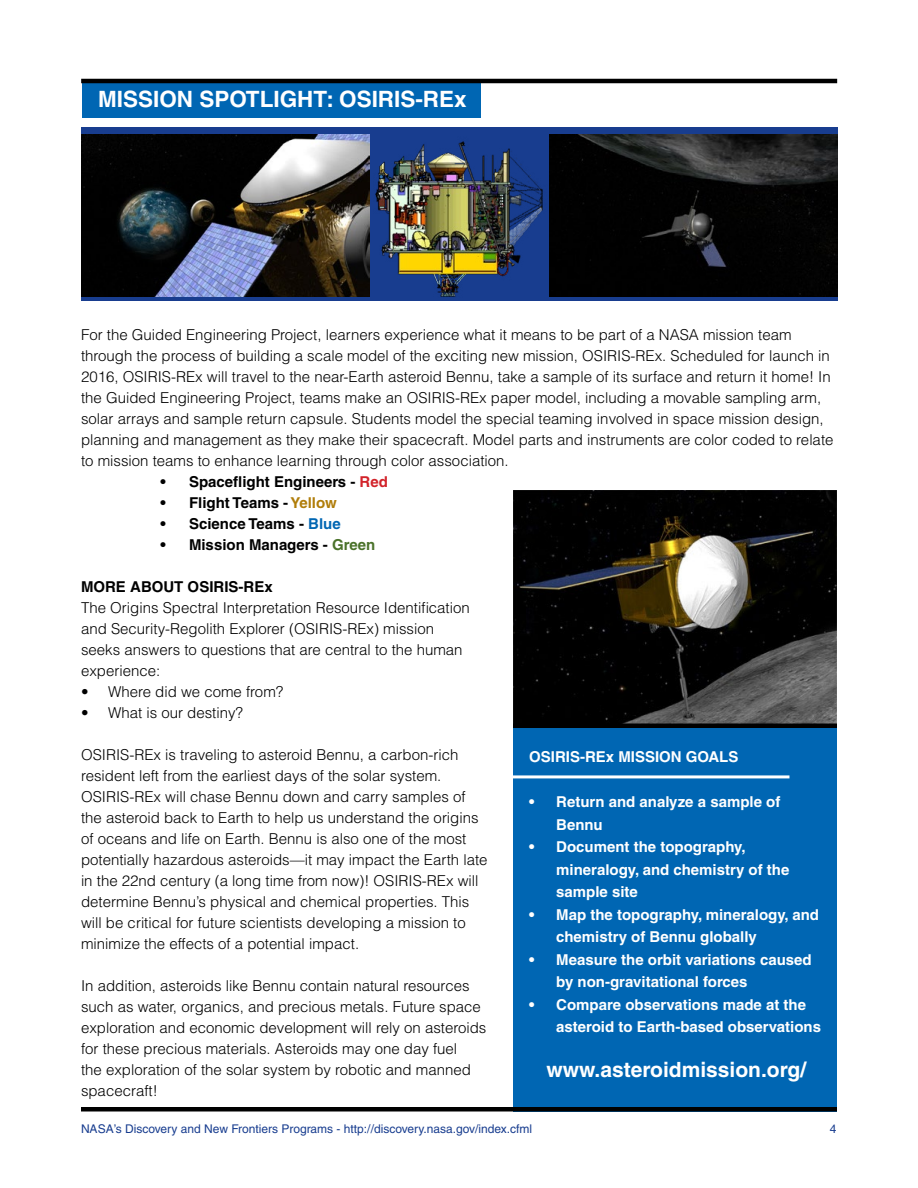
<style>
.page{position:relative;width:918px;height:1188px;background:#fff}
.page>*{position:absolute;margin:0;border:0;box-sizing:border-box;transform-origin:0 0}
.t1{font:700 22.5px "Helvetica";color:#fff}
.t2{font:700 21px "Helvetica";color:#fff}
.t3{font:300 15px/21px "Helvetica";color:#000}
.t4{font:700 15px/22.5px "Helvetica";color:#fff}
.t5{font:700 15px "Helvetica";color:#000}
.t6{font:12px "Helvetica";color:#183d8f}
.s1{color:#d2232a}
.s2{color:#b07d0a}
.s3{color:#0066b3}
.s4{color:#4a722a}
</style>
<div class="page">
<div style="left:81px;top:127px;width:756px;height:174px;background:#183d8f"></div>
<img style="left:513px;top:491px;width:324px;height:233px">
<div style="left:513px;top:726px;width:324px;height:386px;background:#0066b3"></div>
<hr style="left:513px;top:724px;width:324px;height:4px;background:#000">
<div style="left:82px;top:81px;width:399px;height:37px;background:#0066b3"></div>
<hr style="left:81px;top:79px;width:756px;height:4px;background:#000">
<hr style="left:502px;top:775px;width:287px;height:3px;background:#fff">
<div style="left:81px;top:1107px;width:756px;height:5px;background:#000"></div>
<img style="left:81px;top:135px;width:288px;height:162px">
<img style="left:550px;top:135px;width:287px;height:162px">
<img style="left:375px;top:141px;width:168px;height:156px">
<h1 class="t1" style="left:98px;top:85px;width:370px">MISSION SPOTLIGHT: OSIRIS-REx</h1>
<p class="t3" style="left:81px;top:324px;width:754px">For the Guided Engineering Project, learners experience what it means to be part of a NASA mission team through the process of building a scale model of the exciting new mission, OSIRIS-REx. Scheduled for launch in 2016, OSIRIS-REx will travel to the near-Earth asteroid Bennu, take a sample of its surface and return it home! In the Guided Engineering Project, teams make an OSIRIS-REx paper model, including a movable sampling arm, solar arrays and sample return capsule. Students model the special teaming involved in space mission design, planning and management as they make their spacecraft. Model parts and instruments are color coded to relate to mission teams to enhance learning through color association.</p>
<p class="t5" style="left:160px;top:473px;width:229px">• Spaceflight Engineers - <span class="s1">Red</span></p>
<p class="t5" style="left:160px;top:494px;width:178px">• Flight Teams - <span class="s2">Yellow</span></p>
<p class="t5" style="left:160px;top:515px;width:182px">• Science Teams - <span class="s3">Blue</span></p>
<p class="t5" style="left:161px;top:536px;width:216px">• Mission Managers - <span class="s4">Green</span></p>
<p class="t5" style="left:81px;top:578px;width:193px">MORE ABOUT OSIRIS-REx</p>
<p class="t3" style="left:81px;top:597px;width:390px">The Origins Spectral Interpretation Resource Identification and Security-Regolith Explorer (OSIRIS-REx) mission seeks answers to questions that are central to the human experience:</p>
<p class="t3" style="left:81px;top:681px;width:204px">• Where did we come from?</p>
<p class="t3" style="left:81px;top:702px;width:164px">• What is our destiny?</p>
<p class="t3" style="left:81px;top:744px;width:408px">OSIRIS-REx is traveling to asteroid Bennu, a carbon-rich resident left from the earliest days of the solar system.<br>OSIRIS-REx will chase Bennu down and carry samples of the asteroid back to Earth to help us understand the origins of oceans and life on Earth. Bennu is also one of the most potentially hazardous asteroids—it may impact the Earth late in the 22nd century (a long time from now)! OSIRIS-REx will determine Bennu’s physical and chemical properties. This will be critical for future scientists developing a mission to minimize the effects of a potential impact.</p>
<p class="t3" style="left:81px;top:975px;width:407px">In addition, asteroids like Bennu contain natural resources such as water, organics, and precious metals. Future space exploration and economic development will rely on asteroids for these precious materials. Asteroids may one day fuel<br>the exploration of the solar system by robotic and manned spacecraft!</p>
<p class="t4" style="left:529px;top:745px;width:211px">OSIRIS-REx MISSION GOALS</p>
<p class="t4" style="left:556px;top:790px;width:226px;text-indent:-27px">• Return and analyze a sample of<br>Bennu</p>
<p class="t4" style="left:556px;top:835px;width:235px;text-indent:-27px">• Document the topography, mineralogy, and chemistry of the sample site</p>
<p class="t4" style="left:556px;top:903px;width:264px;text-indent:-27px">• Map the topography, mineralogy, and chemistry of Bennu globally</p>
<p class="t4" style="left:556px;top:948px;width:257px;text-indent:-27px">• Measure the orbit variations caused by non-gravitational forces</p>
<p class="t4" style="left:556px;top:993px;width:266px;text-indent:-27px">• Compare observations made at the asteroid to Earth-based observations</p>
<h2 class="t2" style="left:546px;top:1057px;width:261px">www.asteroidmission.org/</h2>
<p class="t6" style="left:81px;top:1121px;width:453px">NASA’s Discovery and New Frontiers Programs - http://discovery.nasa.gov/index.cfml</p>
<p class="t6" style="left:830px;top:1121px;width:8px">4</p>
</div>
